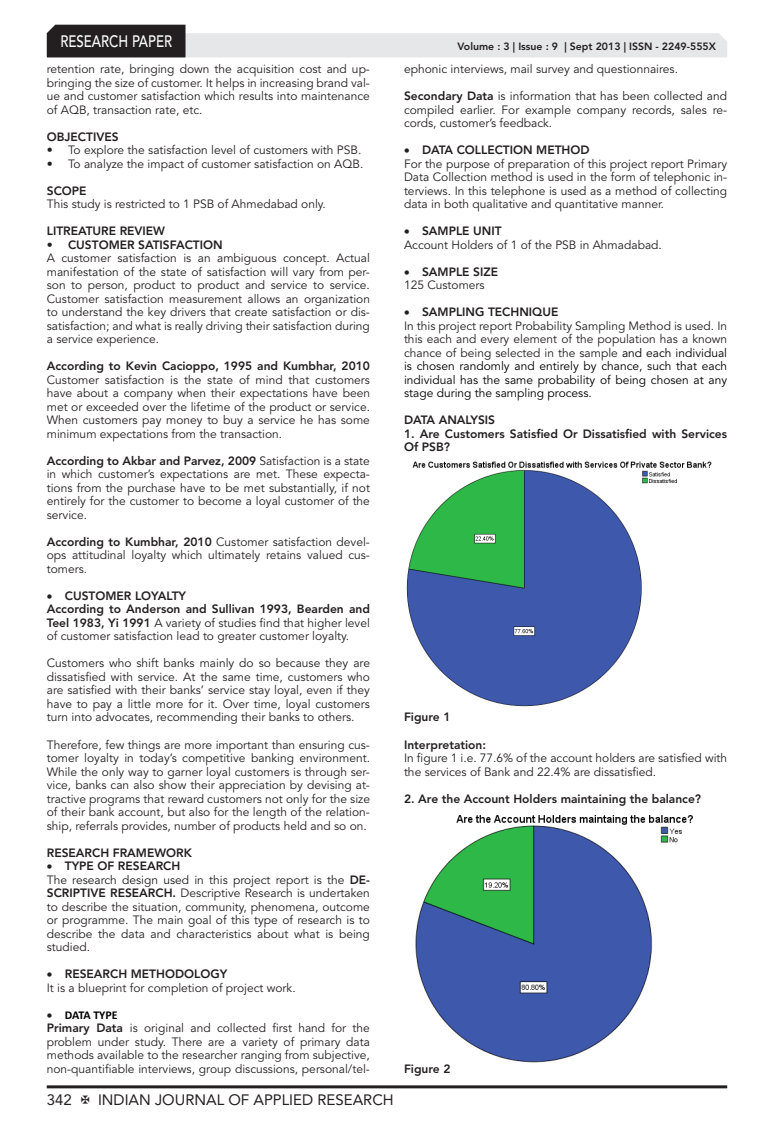
<style>
.page{position:relative;width:774px;height:1136px;background:#fff}
.page>*{position:absolute;margin:0;border:0;box-sizing:border-box;transform-origin:0 0}
.t1{font:500 16.5px "Avenir LT Std";color:#fff;scale:.8 1}
.t2{font:15px "Avenir LT Std";color:#231f20}
.Body_Text{font:12px/13.5px "Avenir LT Std";color:#231f20;text-align:justify}
.Bold{font:800 12px/13.5px "Avenir LT Std";color:#231f20}
.Body_Text-2{font:12px/13.5px "Avenir LT Std";color:#000;text-align:justify}
.Bullet{font:12px "Avenir LT Std";color:#231f20}
.Bullet-2{font:800 12px "Avenir LT Std";color:#231f20}
.Bold-2{font:700 12px "Calibri";letter-spacing:-.01em;color:#000}
.t3{font:800 10.5px "Avenir LT Std";color:#231f20}
.s1{font-weight:400}
.s2{font-weight:800}
.s3{color:#231f20}
</style>
<div class="page">
<hr style="left:47px;top:1085px;width:680px;height:3px;background:#231f20">
<svg style="left:47px;top:25px;width:680px;height:32px"></svg>
<img style="left:406px;top:461px;width:306px;height:246px">
<img style="left:415px;top:815px;width:278px;height:248px">
<h1 class="t1" style="left:60px;top:32px;width:141px">RESEARCH PAPER</h1>
<p class="Body_Text" style="left:47px;top:62px;width:325px">retention rate, bringing down the acquisition cost and up&shy;bringing the size of customer. It helps in increasing brand val&shy;ue and customer satisfaction which results into maintenance of AQB, transaction rate, etc.</p>
<p class="Bold" style="left:47px;top:130px;width:73px">OBJECTIVES</p>
<p class="Bullet" style="left:47px;top:143px;width:316px">• To explore the satisfaction level of customers with PSB.</p>
<p class="Bullet" style="left:47px;top:156px;width:318px">• To analyze the impact of customer satisfaction on AQB.</p>
<p class="Bold" style="left:47px;top:184px;width:41px">SCOPE</p>
<p class="Body_Text" style="left:47px;top:197px;width:281px">This study is restricted to 1 PSB of Ahmedabad only.</p>
<p class="Bold" style="left:47px;top:224px;width:120px">LITREATURE REVIEW</p>
<p class="Bullet-2" style="left:47px;top:237px;width:177px"><span class="s1">•</span> CUSTOMER SATISFACTION</p>
<p class="Body_Text" style="left:47px;top:251px;width:325px">A customer satisfaction is an ambiguous concept. Actual manifestation of the state of satisfaction will vary from per&shy;son to person, product to product and service to service.<br>Customer satisfaction measurement allows an organization to understand the key drivers that create satisfaction or dis&shy;satisfaction; and what is really driving their satisfaction during a service experience.</p>
<p class="Body_Text" style="left:47px;top:359px;width:325px"><span class="s2">According to Kevin Cacioppo, 1995 and Kumbhar, 2010<br></span>Customer satisfaction is the state of mind that customers have about a company when their expectations have been met or exceeded over the lifetime of the product or service.<br>When customers pay money to buy a service he has some minimum expectations from the transaction.</p>
<p class="Body_Text" style="left:47px;top:454px;width:325px"><span class="s2">According to Akbar and Parvez, 2009</span> Satisfaction is a state in which customer’s expectations are met. These expecta&shy;tions from the purchase have to be met substantially, if not entirely for the customer to become a loyal customer of the service.</p>
<p class="Body_Text" style="left:47px;top:535px;width:325px"><span class="s2">According to Kumbhar, 2010</span> Customer satisfaction devel&shy;ops attitudinal loyalty which ultimately retains valued cus&shy;tomers.</p>
<p class="Bold" style="left:47px;top:589px;width:141px">• CUSTOMER LOYALTY</p>
<p class="Body_Text" style="left:47px;top:602px;width:325px"><span class="s2">According to Anderson and Sullivan 1993, Bearden and Teel 1983, Yi 1991</span> A variety of studies find that higher level of customer satisfaction lead to greater customer loyalty.</p>
<p class="Body_Text" style="left:47px;top:656px;width:325px">Customers who shift banks mainly do so because they are dissatisfied with service. At the same time, customers who are satisfied with their banks’ service stay loyal, even if they have to pay a little more for it. Over time, loyal customers turn into advocates, recommending their banks to others.</p>
<p class="Body_Text" style="left:47px;top:737px;width:325px">Therefore, few things are more important than ensuring cus&shy;tomer loyalty in today’s competitive banking environment.<br>While the only way to garner loyal customers is through ser&shy;vice, banks can also show their appreciation by devising at&shy;tractive programs that reward customers not only for the size of their bank account, but also for the length of the relation&shy;ship, referrals provides, number of products held and so on.</p>
<p class="Bold" style="left:47px;top:845px;width:147px">RESEARCH FRAMEWORK</p>
<p class="Bold" style="left:47px;top:859px;width:135px">• TYPE OF RESEARCH</p>
<p class="Body_Text" style="left:47px;top:872px;width:325px">The research design used in this project report is the <span class="s2">DE-SCRIPTIVE RESEARCH.</span> Descriptive Research is undertaken to describe the situation, community, phenomena, outcome or programme. The main goal of this type of research is to describe the data and characteristics about what is being studied.</p>
<p class="Bold" style="left:47px;top:967px;width:182px">• RESEARCH METHODOLOGY</p>
<p class="Body_Text" style="left:47px;top:980px;width:250px">It is a blueprint for completion of project work.</p>
<p class="Bold-2" style="left:47px;top:1006px;width:73px"><span class="s3">•</span> DATA TYPE</p>
<p class="Body_Text" style="left:47px;top:1021px;width:325px"><span class="s2">Primary Data</span> is original and collected first hand for the problem under study. There are a variety of primary data methods available to the researcher ranging from subjective, non-quantifiable interviews, group discussions, personal/tel-</p>
<p class="t2" style="left:47px;top:1090px;width:27px">342</p>
<p class="t2" style="left:98px;top:1090px;width:297px">INDIAN JOURNAL OF APPLIED RESEARCH</p>
<p class="t3" style="left:457px;top:41px;width:260px">Volume : 3 | Issue : 9 | Sept 2013 | ISSN - 2249-555X</p>
<p class="Body_Text" style="left:404px;top:62px;width:276px">ephonic interviews, mail survey and questionnaires.</p>
<p class="Body_Text" style="left:404px;top:89px;width:325px"><span class="s2">Secondary Data</span> is information that has been collected and compiled earlier. For example company records, sales re&shy;cords, customer’s feedback.</p>
<p class="Bold" style="left:404px;top:143px;width:187px">• DATA COLLECTION METHOD</p>
<p class="Body_Text" style="left:404px;top:157px;width:325px">For the purpose of preparation of this project report Primary Data Collection method is used in the form of telephonic in&shy;terviews. In this telephone is used as a method of collecting data in both qualitative and quantitative manner.</p>
<p class="Bold" style="left:404px;top:224px;width:99px">• SAMPLE UNIT</p>
<p class="Body_Text" style="left:404px;top:238px;width:259px">Account Holders of 1 of the PSB in Ahmadabad.</p>
<p class="Bold" style="left:404px;top:265px;width:95px">• SAMPLE SIZE</p>
<p class="Body_Text" style="left:404px;top:278px;width:82px">125 Customers</p>
<p class="Bold" style="left:404px;top:305px;width:156px">• SAMPLING TECHNIQUE</p>
<p class="Body_Text-2" style="left:404px;top:319px;width:325px"><span class="s3">In this project report Probability Sampling Method is used. In this each and every element of the population has a known chance of being selected in the sample</span> and each individual is chosen randomly and entirely by chance, such that each individual has the same probability of being chosen at any stage during the sampling process.</p>
<p class="Bold" style="left:404px;top:413px;width:93px">DATA ANALYSIS</p>
<p class="Bold" style="left:404px;top:427px;width:325px">1. Are Customers Satisfied Or Dissatisfied with Services<br>Of PSB?</p>
<p class="Bold" style="left:404px;top:710px;width:48px">Figure 1</p>
<p class="Bold" style="left:404px;top:737px;width:84px">Interpretation:</p>
<p class="Body_Text" style="left:404px;top:751px;width:325px">In figure 1 i.e. 77.6% of the account holders are satisfied with the services of Bank and 22.4% are dissatisfied.</p>
<p class="Bold" style="left:404px;top:791px;width:299px">2. Are the Account Holders maintaining the balance?</p>
<p class="Bold" style="left:404px;top:1061px;width:48px">Figure 2</p>
</div>
